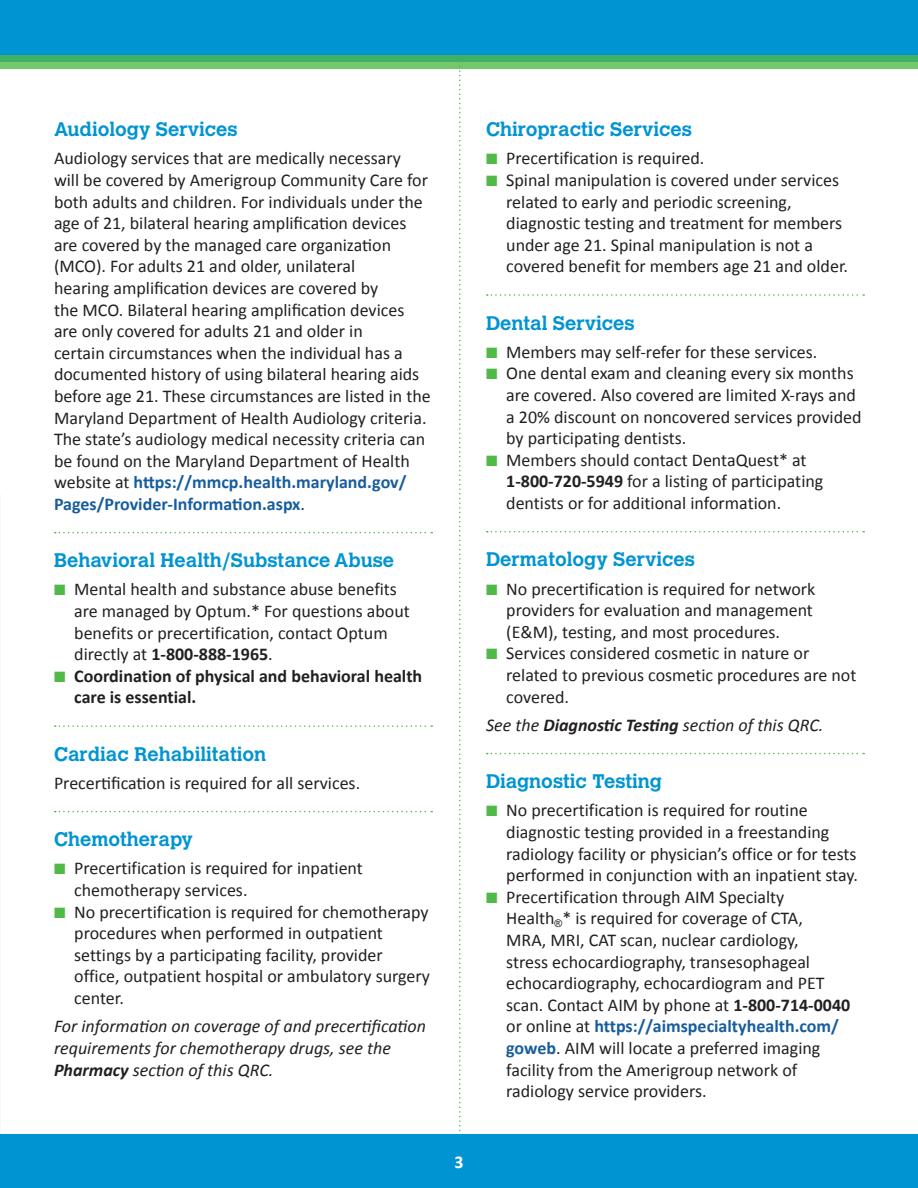
<style>
.page{position:relative;width:918px;height:1188px;background:#fff}
.page>*{position:absolute;margin:0;border:0;box-sizing:border-box;transform-origin:0 0}
.Header_with_rule_abo{font:700 19.5px "Calvert MT Std";color:#0094d3}
.Header_with_no_rule{font:700 19.5px "Calvert MT Std";color:#0094d3}
.Body{font:18px/21.6px "Calibri";color:#231f20}
.Body-2{font:italic 18px/21.6px "Calibri";color:#231f20}
.t1{font:700 18px/21.6px "Calibri";color:#231f20}
.Body-3{font:700 18px "Calibri";color:#fff}
.s1{font-weight:700;color:#175d9e}
.s2{color:#51b948}
.s3{font-weight:700}
</style>
<div class="page">
<svg style="left:459px;top:68px;width:2px;height:1064px"></svg>
<div style="left:0;top:1134px;width:918px;height:54px;background:#0094d3"></div>
<div style="left:0;top:0;width:918px;height:61px;background:#0094d3"></div>
<svg style="left:0;top:55px;width:918px;height:13px;background:#57bb67"></svg>
<svg style="left:55px;top:532px;width:377px;height:1px"></svg>
<svg style="left:55px;top:725px;width:377px;height:2px"></svg>
<svg style="left:55px;top:811px;width:377px;height:1px"></svg>
<svg style="left:487px;top:294px;width:377px;height:2px"></svg>
<svg style="left:487px;top:531px;width:377px;height:1px"></svg>
<svg style="left:487px;top:753px;width:377px;height:1px"></svg>
<p class="Header_with_no_rule" style="left:54px;top:117px;width:185px">Audiology Services</p>
<p class="Body" style="left:54px;top:147px;width:378px">Audiology services that are medically necessary<br>will be covered by Amerigroup Community Care for both adults and children. For individuals under the age of 21, bilateral hearing amplification devices are covered by the managed care organization (MCO). For adults 21 and older, unilateral<br>hearing amplification devices are covered by<br>the MCO. Bilateral hearing amplification devices are only covered for adults 21 and older in<br>certain circumstances when the individual has a documented history of using bilateral hearing aids before age 21. These circumstances are listed in the Maryland Department of Health Audiology criteria.<br>The state’s audiology medical necessity criteria can be found on the Maryland Department of Health website at <span class="s1">https://mmcp.health.maryland.gov/ Pages/Provider-Information.aspx</span>.</p>
<p class="Header_with_rule_abo" style="left:54px;top:548px;width:342px">Behavioral Health/Substance Abuse</p>
<p class="Body" style="left:74px;top:578px;width:337px;text-indent:-20px"><span class="s2">■</span> Mental health and substance abuse benefits are managed by Optum.* For questions about benefits or precertification, contact Optum directly at <span class="s3">1-800-888-1965</span>.</p>
<p class="t1" style="left:74px;top:665px;width:350px;text-indent:-20px"><span class="s2">■</span> Coordination of physical and behavioral health care is essential.</p>
<p class="Header_with_rule_abo" style="left:54px;top:741px;width:214px">Cardiac Rehabilitation</p>
<p class="Body" style="left:54px;top:771px;width:308px">Precertification is required for all services.</p>
<p class="Header_with_rule_abo" style="left:54px;top:827px;width:140px">Chemotherapy</p>
<p class="Body" style="left:74px;top:857px;width:290px;text-indent:-20px"><span class="s2">■</span> Precertification is required for inpatient chemotherapy services.</p>
<p class="Body" style="left:74px;top:900px;width:357px;text-indent:-20px"><span class="s2">■</span> No precertification is required for chemotherapy procedures when performed in outpatient settings by a participating facility, provider office, outpatient hospital or ambulatory surgery center.</p>
<p class="Body-2" style="left:54px;top:1015px;width:374px">For information on coverage of and precertification requirements for chemotherapy drugs, see the<br><span class="s3">Pharmacy</span> section of this QRC.</p>
<p class="Body-3" style="left:454px;top:1150px;width:11px">3</p>
<p class="Header_with_no_rule" style="left:486px;top:117px;width:208px">Chiropractic Services</p>
<p class="Body" style="left:486px;top:147px;width:220px"><span class="s2">■</span> Precertification is required.</p>
<p class="Body" style="left:506px;top:168px;width:343px;text-indent:-20px"><span class="s2">■</span> Spinal manipulation is covered under services related to early and periodic screening, diagnostic testing and treatment for members under age 21. Spinal manipulation is not a covered benefit for members age 21 and older.</p>
<p class="Header_with_rule_abo" style="left:486px;top:310px;width:150px">Dental Services</p>
<p class="Body" style="left:486px;top:340px;width:333px"><span class="s2">■</span> Members may self-refer for these services.</p>
<p class="Body" style="left:506px;top:362px;width:357px;text-indent:-20px"><span class="s2">■</span> One dental exam and cleaning every six months are covered. Also covered are limited X-rays and a 20% discount on noncovered services provided by participating dentists.</p>
<p class="Body" style="left:506px;top:448px;width:319px;text-indent:-20px"><span class="s2">■</span> Members should contact DentaQuest* at<br><span class="s3">1-800-720-5949</span> for a listing of participating dentists or for additional information.</p>
<p class="Header_with_rule_abo" style="left:486px;top:547px;width:211px">Dermatology Services</p>
<p class="Body" style="left:506px;top:577px;width:311px;text-indent:-20px"><span class="s2">■</span> No precertification is required for network providers for evaluation and management (E&amp;M), testing, and most procedures.</p>
<p class="Body" style="left:506px;top:642px;width:352px;text-indent:-20px"><span class="s2">■</span> Services considered cosmetic in nature or related to previous cosmetic procedures are not covered.</p>
<p class="Body-2" style="left:486px;top:713px;width:339px">See the <span class="s3">Diagnostic Testing</span> section of this QRC.</p>
<p class="Header_with_rule_abo" style="left:486px;top:769px;width:178px">Diagnostic Testing</p>
<p class="Body" style="left:506px;top:799px;width:353px;text-indent:-20px"><span class="s2">■</span> No precertification is required for routine diagnostic testing provided in a freestanding radiology facility or physician’s office or for tests performed in conjunction with an inpatient stay.</p>
<p class="Body" style="left:506px;top:885px;width:346px;text-indent:-20px"><span class="s2">■</span> Precertification through AIM Specialty Health<sub>®</sub>* is required for coverage of CTA,<br>MRA, MRI, CAT scan, nuclear cardiology,<br>stress echocardiography, transesophageal echocardiography, echocardiogram and PET scan. Contact AIM by phone at <span class="s3">1-800-714-0040 </span>or online at <span class="s1">https://aimspecialtyhealth.com/ goweb</span>. AIM will locate a preferred imaging facility from the Amerigroup network of radiology service providers.</p>
</div>
